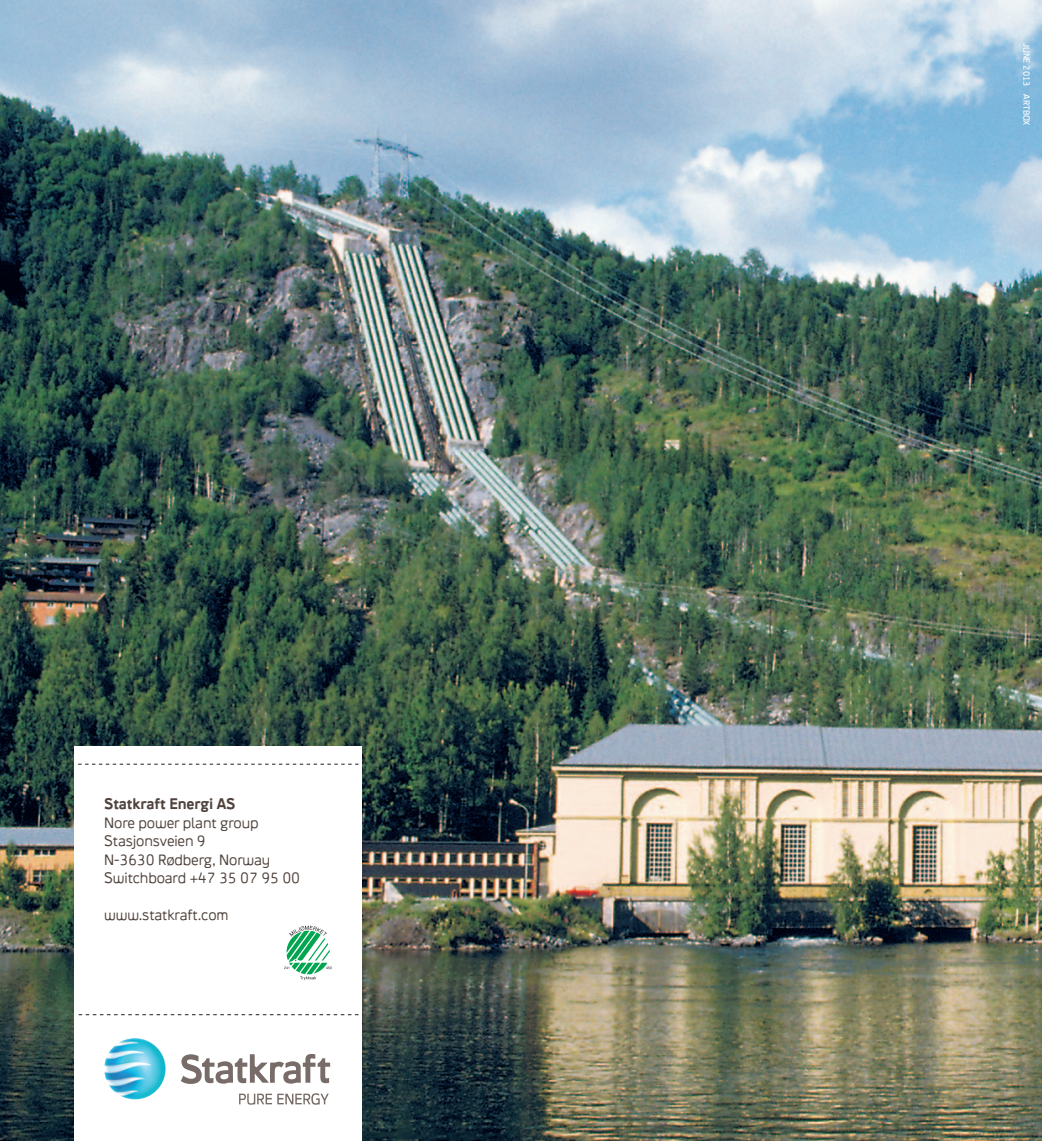
<style>
.page{position:relative;width:1042px;height:1141px;background:#fff}
.page>*{position:absolute;margin:0;border:0;box-sizing:border-box;transform-origin:0 0}
.Brødtekst{font:200 14.88px "Statkraft Crank";letter-spacing:-.01em;color:#50433d}
.Brødtekst-2{font:700 14.88px "Statkraft Crank";letter-spacing:-.01em;color:#50433d}
.Brødtekst-3{font:300 8.75px "Statkraft Crank";letter-spacing:-.01em;color:#fff}
</style>
<div class="page">
<img style="left:0;top:0;width:1042px;height:1141px">
<div style="left:74px;top:747px;width:288px;height:394px;background:#fff"></div>
<svg style="left:79px;top:1014px;width:279px;height:1px"></svg>
<svg style="left:78px;top:764px;width:280px;height:1px"></svg>
<svg style="left:284px;top:926px;width:48px;height:54px"></svg>
<svg style="left:181px;top:1054px;width:149px;height:30px"></svg>
<svg style="left:239px;top:1093px;width:90px;height:12px"></svg>
<img style="left:104px;top:1038px;width:62px;height:61px;border-radius:31px">
<p class="Brødtekst-2" style="left:104px;top:795px;width:133px">Statkraft Energi AS</p>
<p class="Brødtekst" style="left:104px;top:814px;width:156px">Nore power plant group</p>
<p class="Brødtekst" style="left:104px;top:832px;width:103px">Stasjonsveien 9</p>
<p class="Brødtekst" style="left:104px;top:851px;width:168px">N-3630 Rødberg, Norway</p>
<p class="Brødtekst" style="left:104px;top:869px;width:197px">Switchboard +47 35 07 95 00</p>
<p class="Brødtekst" style="left:104px;top:906px;width:126px">www.statkraft.com</p>
<p class="Brødtekst-3" style="left:1031px;top:43px;width:84px;rotate:90deg">JUNE 2013 ARTBOX</p>
</div>
